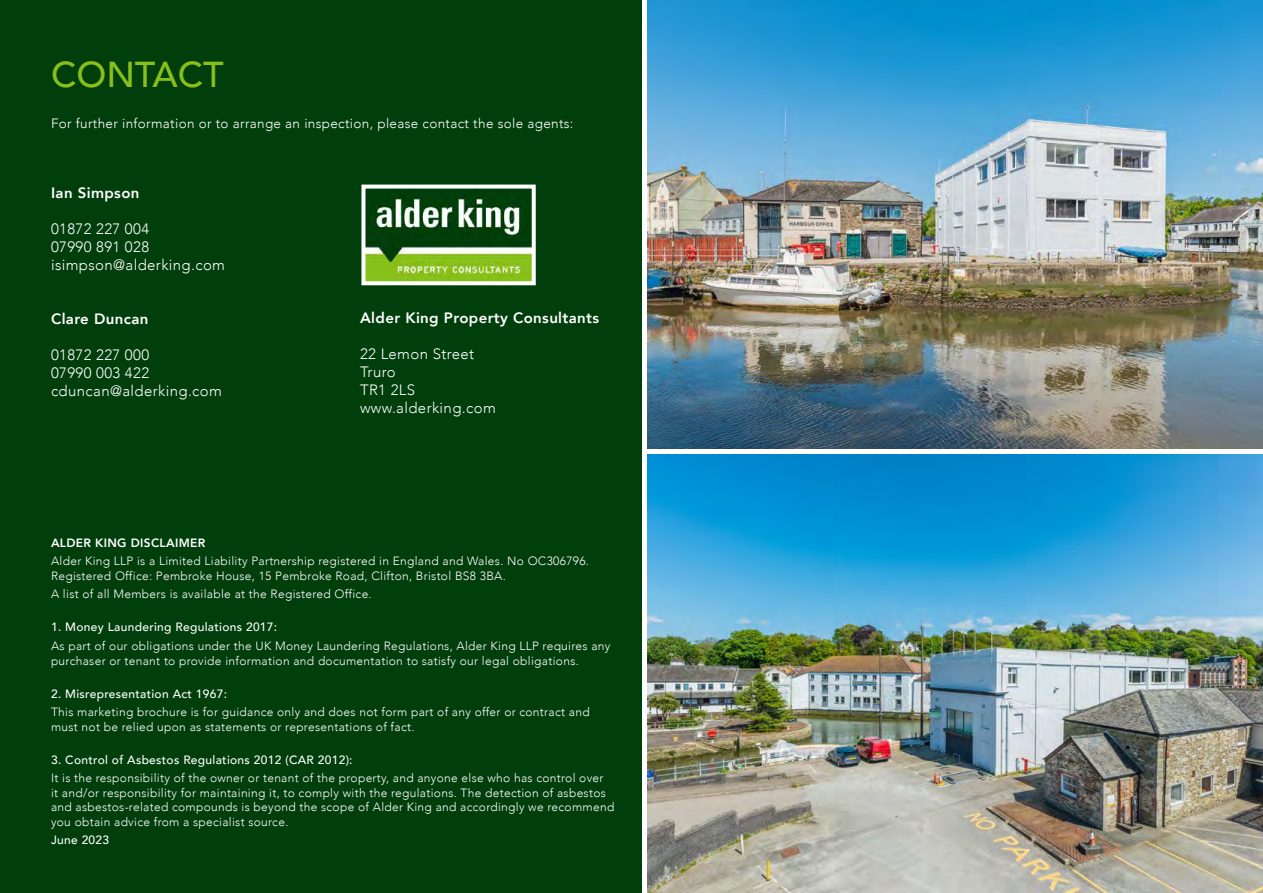
<style>
.page{position:relative;width:1263px;height:893px;background:#003e0b}
.page>*{position:absolute;margin:0;border:0;box-sizing:border-box;transform-origin:0 0}
.t1{font:500 36px "Avenir";color:#88bf1b}
.t2{font:300 15px/18px "Avenir";letter-spacing:.025em;color:#fff}
.t3{font:800 15px "Avenir";letter-spacing:.025em;color:#fff}
.t4{font:300 13.5px "Avenir";letter-spacing:.025em;color:#fff}
.t5{font:300 12px/14.4px "Avenir";letter-spacing:.025em;color:#fff}
.t6{font:500 12px "Avenir";letter-spacing:.025em;color:#fff}
.t7{font:800 12px "Avenir";letter-spacing:.025em;color:#fff}
</style>
<div class="page">
<img style="left:646px;top:454px;width:617px;height:439px">
<img style="left:646px;top:0;width:617px;height:454px">
<img style="left:366px;top:197px;width:165px;height:83px">
<div style="left:361px;top:185px;width:175px;height:100px;border:4px solid #fff"></div>
<hr style="left:644px;top:449px;width:619px;height:4px;background:#fff">
<hr style="left:642px;top:0;width:4px;height:893px;background:#fff">
<h1 class="t1" style="left:51px;top:43px;width:174px">CONTACT</h1>
<p class="t4" style="left:51px;top:115px;width:524px">For further information or to arrange an inspection, please contact the sole agents:</p>
<p class="t3" style="left:51px;top:181px;width:90px">Ian Simpson</p>
<p class="t2" style="left:51px;top:220px;width:176px">01872 227 004<br>07990 891 028 isimpson@alderking.com</p>
<p class="t3" style="left:51px;top:307px;width:99px">Clare Duncan</p>
<p class="t2" style="left:51px;top:346px;width:172px">01872 227 000<br>07990 003 422 cduncan@alderking.com</p>
<p class="t3" style="left:360px;top:306px;width:241px">Alder King Property Consultants</p>
<p class="t2" style="left:360px;top:345px;width:137px">22 Lemon Street<br>Truro<br>TR1 2LS www.alderking.com</p>
<p class="t7" style="left:51px;top:533px;width:156px">ALDER KING DISCLAIMER</p>
<p class="t5" style="left:51px;top:554px;width:539px">Alder King LLP is a Limited Liability Partnership registered in England and Wales. No OC306796.<br>Registered Office: Pembroke House, 15 Pembroke Road, Clifton, Bristol BS8 3BA.</p>
<p class="t5" style="left:51px;top:587px;width:322px">A list of all Members is available at the Registered Office.</p>
<p class="t6" style="left:51px;top:617px;width:228px">1. Money Laundering Regulations 2017:</p>
<p class="t5" style="left:51px;top:639px;width:561px">As part of our obligations under the UK Money Laundering Regulations, Alder King LLP requires any purchaser or tenant to provide information and documentation to satisfy our legal obligations.</p>
<p class="t6" style="left:51px;top:683px;width:178px">2. Misrepresentation Act 1967:</p>
<p class="t5" style="left:51px;top:705px;width:540px">This marketing brochure is for guidance only and does not form part of any offer or contract and must not be relied upon as statements or representations of fact.</p>
<p class="t6" style="left:51px;top:749px;width:303px">3. Control of Asbestos Regulations 2012 (CAR 2012):</p>
<p class="t5" style="left:51px;top:771px;width:565px">It is the responsibility of the owner or tenant of the property, and anyone else who has control over<br>it and/or responsibility for maintaining it, to comply with the regulations. The detection of asbestos and asbestos-related compounds is beyond the scope of Alder King and accordingly we recommend you obtain advice from a specialist source.</p>
<p class="t6" style="left:51px;top:830px;width:60px">June 2023</p>
</div>
